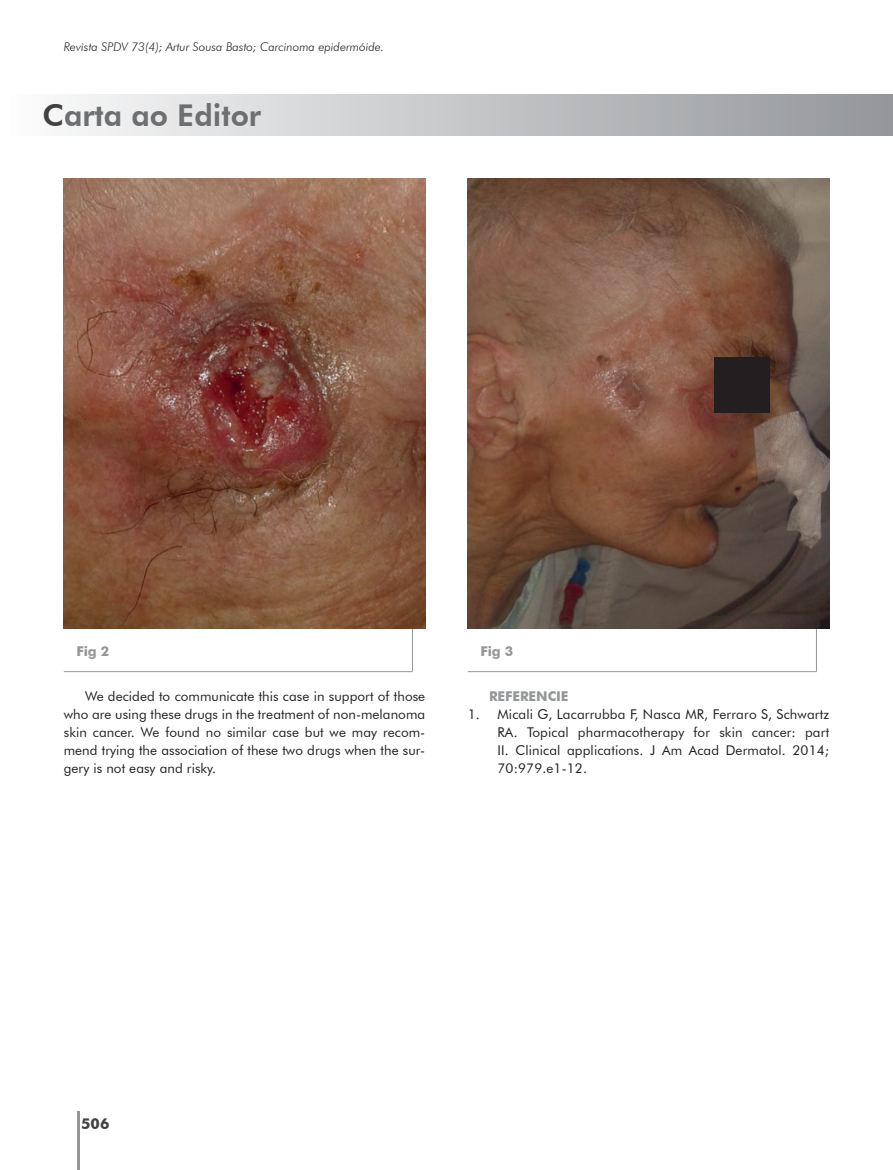
<style>
.page{position:relative;width:893px;height:1170px;background:#fff}
.page>*{position:absolute;margin:0;border:0;box-sizing:border-box;transform-origin:0 0}
.t1{font:800 30px "Futura BT";color:#6d6f71}
.t2{font:700 15px "Futura BT";color:#414142}
.t3{font:13.5px/18px "Futura BT";letter-spacing:.005em;color:#231f20;text-align:justify}
.t4{font:700 13.5px "Futura BT";letter-spacing:-.005em;color:#949698}
.t5{font:italic 300 12px "Futura BT";color:#231f20}
.s1{color:#414142}
</style>
<div class="page">
<div style="left:0;top:94px;width:893px;height:41px;background:linear-gradient(to right,#fdfdfd,#939598)"></div>
<hr style="left:77px;top:1111px;width:3px;height:58px;background:#949698">
<hr style="left:412px;top:629px;width:1px;height:42px;background:#949698">
<hr style="left:64px;top:671px;width:349px;height:1px;background:#949698">
<img style="left:64px;top:179px;width:361px;height:450px">
<hr style="left:816px;top:629px;width:1px;height:42px;background:#949698">
<hr style="left:468px;top:671px;width:349px;height:1px;background:#949698">
<img style="left:468px;top:179px;width:361px;height:450px">
<div style="left:714px;top:357px;width:56px;height:56px;background:#231f20"></div>
<p class="t5" style="left:64px;top:39px;width:322px">Revista SPDV 73(4); Artur Sousa Basto; Carcinoma epidermóide.</p>
<h1 class="t1" style="left:43px;top:97px;width:220px"><span class="s1">C</span>arta ao Editor</h1>
<p class="t4" style="left:77px;top:642px;width:34px">Fig 2</p>
<p class="t4" style="left:480px;top:642px;width:34px">Fig 3</p>
<p class="t3" style="left:64px;top:687px;width:363px;text-indent:21px">We decided to communicate this case in support of those who are using these drugs in the treatment of non-melanoma skin cancer. We found no similar case but we may recom&shy;mend trying the association of these two drugs when the sur&shy;gery is not easy and risky.</p>
<p class="t4" style="left:489px;top:688px;width:81px">REFERENCIE</p>
<p class="t3" style="left:497px;top:705px;width:333px;text-indent:-30px">1. Micali G, Lacarrubba F, Nasca MR, Ferraro S, Schwartz RA. Topical pharmacotherapy for skin cancer: part II. Clinical applications. J Am Acad Dermatol. 2014; 70:979.e1-12.</p>
<p class="t2" style="left:81px;top:1114px;width:30px">506</p>
</div>
